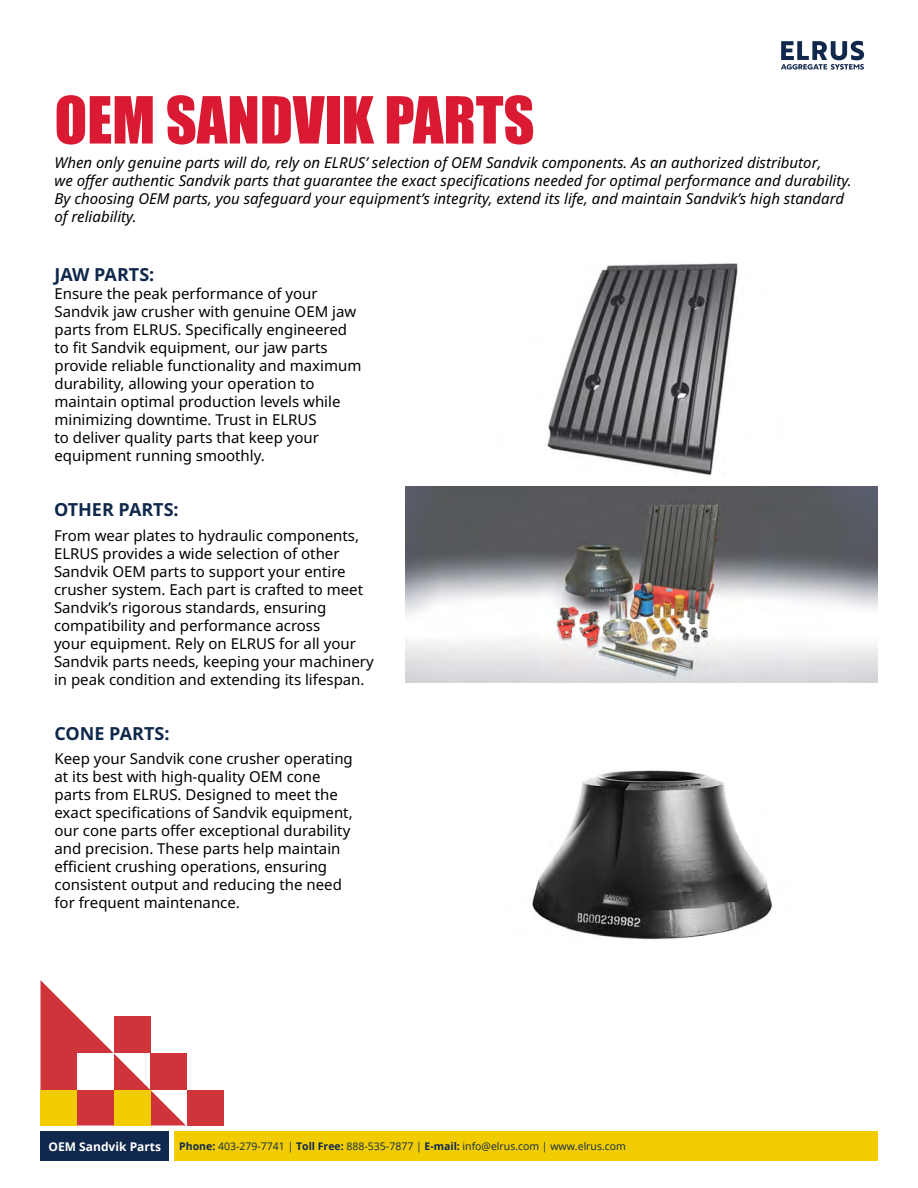
<style>
.page{position:relative;width:918px;height:1188px;background:#fff}
.page>*{position:absolute;margin:0;border:0;box-sizing:border-box;transform-origin:0 0}
.t1{font:60px "Impact";color:#da1a32}
.t2{font:700 18px "Noto Sans";color:#10284c}
.t3{font:15px/18px "Noto Sans";color:#000}
.t4{font:italic 15px/18px "Noto Sans";color:#000}
.t5{font:700 12px "Open Sans";color:#fff}
.t6{font:10.5px "Open Sans";color:#10284c}
.s1{font-weight:700}
</style>
<div class="page">
<div style="left:174px;top:1132px;width:704px;height:29px;background:#f0cc00"></div>
<div style="left:40px;top:1132px;width:129px;height:29px;background:#10284c"></div>
<svg style="left:40px;top:980px;width:146px;height:145px"></svg>
<div style="left:114px;top:1017px;width:37px;height:36px;background:#ce343a"></div>
<div style="left:77px;top:1053px;width:37px;height:37px;background:#fff"></div>
<div style="left:40px;top:1090px;width:37px;height:35px;background:#f0cc00"></div>
<div style="left:114px;top:1090px;width:37px;height:35px;background:#f0cc00"></div>
<div style="left:151px;top:1053px;width:36px;height:37px;background:#ce343a"></div>
<div style="left:187px;top:1090px;width:37px;height:35px;background:#ce343a"></div>
<svg style="left:781px;top:41px;width:83px;height:29px"></svg>
<img style="left:547px;top:263px;width:191px;height:213px">
<img style="left:405px;top:486px;width:473px;height:197px">
<img style="left:532px;top:770px;width:240px;height:170px">
<h1 class="t1" style="left:54px;top:73px;width:482px">OEM SANDVIK PARTS</h1>
<p class="t4" style="left:54px;top:154px;width:799px">When only genuine parts will do, rely on ELRUS’ selection of OEM Sandvik components. As an authorized distributor,<br>we offer authentic Sandvik parts that guarantee the exact specifications needed for optimal performance and durability.<br>By choosing OEM parts, you safeguard your equipment’s integrity, extend its life, and maintain Sandvik’s high standard of reliability.</p>
<p class="t2" style="left:54px;top:261px;width:101px">JAW PARTS:</p>
<p class="t3" style="left:54px;top:285px;width:308px">Ensure the peak performance of your Sandvik jaw crusher with genuine OEM jaw parts from ELRUS. Specifically engineered to fit Sandvik equipment, our jaw parts provide reliable functionality and maximum durability, allowing your operation to maintain optimal production levels while minimizing downtime. Trust in ELRUS<br>to deliver quality parts that keep your equipment running smoothly.</p>
<p class="t2" style="left:54px;top:497px;width:126px">OTHER PARTS:</p>
<p class="t3" style="left:54px;top:527px;width:321px">From wear plates to hydraulic components, ELRUS provides a wide selection of other Sandvik OEM parts to support your entire crusher system. Each part is crafted to meet Sandvik’s rigorous standards, ensuring compatibility and performance across<br>your equipment. Rely on ELRUS for all your Sandvik parts needs, keeping your machinery in peak condition and extending its lifespan.</p>
<p class="t2" style="left:54px;top:720px;width:117px">CONE PARTS:</p>
<p class="t3" style="left:54px;top:750px;width:300px">Keep your Sandvik cone crusher operating at its best with high-quality OEM cone parts from ELRUS. Designed to meet the exact specifications of Sandvik equipment, our cone parts offer exceptional durability and precision. These parts help maintain efficient crushing operations, ensuring consistent output and reducing the need for frequent maintenance.</p>
<p class="t5" style="left:49px;top:1138px;width:114px">OEM Sandvik Parts</p>
<p class="t6" style="left:179px;top:1139px;width:448px"><span class="s1">Phone:</span> 403-279-7741 | <span class="s1">Toll Free:</span> 888-535-7877 | <span class="s1">E-mail:</span> info@elrus.com | www.elrus.com</p>
</div>
